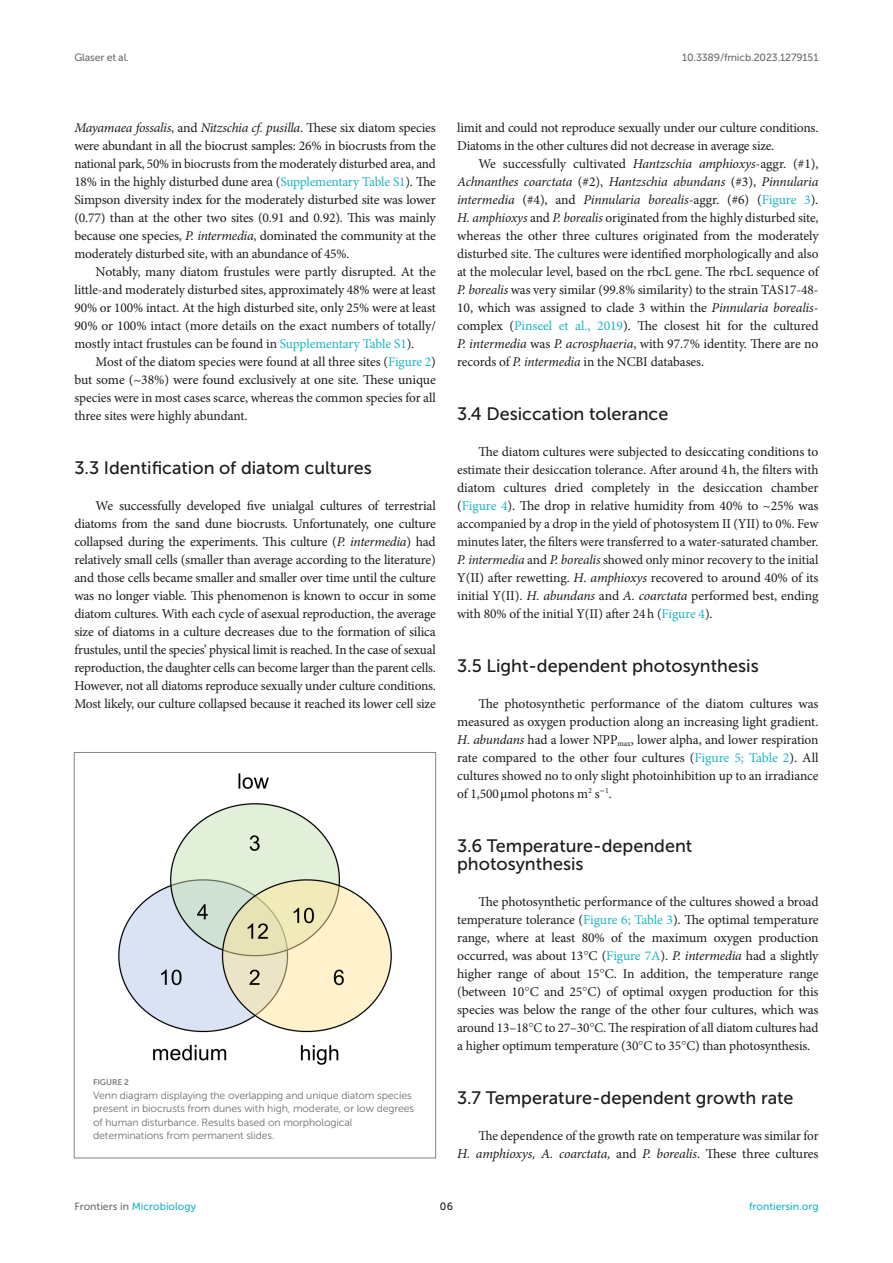
<style>
.page{position:relative;width:893px;height:1263px;background:#fff}
.page>*{position:absolute;margin:0;border:0;box-sizing:border-box;transform-origin:0 0}
.HEAD_2{font:18px/18px "Museo Sans 500";color:#1b1c1b}
.TEXT_FLUSH{font:13.5px/18px "Minion Pro";letter-spacing:-.015em;color:#1b1c1b;text-align:justify}
.TEXT{font:13.5px/18px "Minion Pro";letter-spacing:-.005em;color:#1b1c1b;text-align:justify}
.FIG_LEG{font:10.5px/13.5px "Museo Sans 300";letter-spacing:-.01em;color:#706f70}
.t1{font:10.5px "Museo Sans 500";color:#1db5c3}
.t2{font:10.5px "Museo Sans 500";letter-spacing:-.015em;color:#706f70}
.t3{font:10.5px "Museo Sans 500";color:#1b1c1b}
.FIG_HD{font:8.25px "Museo Sans 700";letter-spacing:-.01em;color:#7e7f7f}
.s1{font-style:italic}
.s2{color:#1db5c3}
.s3{font-family:"STIX General"}
.s4{font-family:"STIX"}
.s5{color:#706f70}
</style>
<div class="page">
<img style="left:118px;top:773px;width:274px;height:292px">
<div style="left:74px;top:752px;width:362px;height:406px;border:1px solid #808285"></div>
<p class="t2" style="left:74px;top:51px;width:56px">Glaser et al.</p>
<p class="t2" style="left:682px;top:51px;width:138px">10.3389/fmicb.2023.1279151</p>
<p class="TEXT_FLUSH" style="left:74px;top:119px;width:363px"><span class="s1">Mayamaea fossalis</span>, and <span class="s1">Nitzschia cf. pusilla</span>. These six diatom species were abundant in all the biocrust samples: 26% in biocrusts from the national park, 50% in biocrusts from the moderately disturbed area, and 18% in the highly disturbed dune area (<span class="s2">Supplementary Table S1</span>). The Simpson diversity index for the moderately disturbed site was lower (0.77) than at the other two sites (0.91 and 0.92). This was mainly because one species, <span class="s1">P. intermedia</span>, dominated the community at the moderately disturbed site, with an abundance of 45%.</p>
<p class="TEXT" style="left:74px;top:263px;width:363px;text-indent:21px">Notably, many diatom frustules were partly disrupted. At the little-and moderately disturbed sites, approximately 48% were at least 90% or 100% intact. At the high disturbed site, only 25% were at least 90% or 100% intact (more details on the exact numbers of totally/ mostly intact frustules can be found in <span class="s2">Supplementary Table S1</span>).</p>
<p class="TEXT" style="left:74px;top:353px;width:363px;text-indent:21px">Most of the diatom species were found at all three sites (<span class="s2">Figure 2</span>) but some (~38%) were found exclusively at one site. These unique species were in most cases scarce, whereas the common species for all three sites were highly abundant.</p>
<p class="HEAD_2" style="left:74px;top:459px;width:299px">3.3 Identification of diatom cultures</p>
<p class="TEXT_FLUSH" style="left:74px;top:497px;width:363px;text-indent:21px">We successfully developed five unialgal cultures of terrestrial diatoms from the sand dune biocrusts. Unfortunately, one culture collapsed during the experiments. This culture (<span class="s1">P. intermedia</span>) had relatively small cells (smaller than average according to the literature) and those cells became smaller and smaller over time until the culture was no longer viable. This phenomenon is known to occur in some diatom cultures. With each cycle of asexual reproduction, the average size of diatoms in a culture decreases due to the formation of silica frustules, until the species’ physical limit is reached. In the case of sexual reproduction, the daughter cells can become larger than the parent cells.<br>However, not all diatoms reproduce sexually under culture conditions.<br>Most likely, our culture collapsed because it reached its lower cell size</p>
<p class="FIG_HD" style="left:93px;top:1077px;width:37px">FIGURE 2</p>
<p class="FIG_LEG" style="left:93px;top:1088px;width:322px">Venn diagram displaying the overlapping and unique diatom species present in biocrusts from dunes with high, moderate, or low degrees of human disturbance. Results based on morphological determinations from permanent slides.</p>
<p class="TEXT_FLUSH" style="left:457px;top:119px;width:363px">limit and could not reproduce sexually under our culture conditions.<br>Diatoms in the other cultures did not decrease in average size.</p>
<p class="TEXT" style="left:457px;top:155px;width:363px;text-indent:21px">We successfully cultivated <span class="s1">Hantzschia amphioxys</span>-aggr. (#1), <span class="s1">Achnanthes coarctata</span> (#2), <span class="s1">Hantzschia abundans</span> (#3), <span class="s1">Pinnularia intermedia</span> (#4), and <span class="s1">Pinnularia borealis</span>-aggr. (#6) (<span class="s2">Figure 3</span>)<span class="s1">.<br>H. amphioxys</span> and <span class="s1">P. borealis</span> originated from the highly disturbed site, whereas the other three cultures originated from the moderately disturbed site. The cultures were identified morphologically and also at the molecular level, based on the rbcL gene. The rbcL sequence of <span class="s1">P. borealis</span> was very similar (99.8% similarity) to the strain TAS17-48- 10, which was assigned to clade 3 within the <span class="s1">Pinnularia borealis&shy;</span>complex (<span class="s2">Pinseel et al., 2019</span>). The closest hit for the cultured <span class="s1">P. intermedia</span> was <span class="s1">P. acrosphaeria</span>, with 97.7% identity. There are no records of <span class="s1">P. intermedia</span> in the NCBI databases.</p>
<p class="HEAD_2" style="left:457px;top:405px;width:213px">3.4 Desiccation tolerance</p>
<p class="TEXT_FLUSH" style="left:457px;top:443px;width:363px;text-indent:21px">The diatom cultures were subjected to desiccating conditions to estimate their desiccation tolerance. After around 4h, the filters with diatom cultures dried completely in the desiccation chamber (<span class="s2">Figure 4</span>). The drop in relative humidity from 40% to ~25% was accompanied by a drop in the yield of photosystem II (YII) to 0%. Few minutes later, the filters were transferred to a water-saturated chamber.<br><span class="s1">P. intermedia</span> and <span class="s1">P. borealis</span> showed only minor recovery to the initial Y(II) after rewetting. <span class="s1">H. amphioxys</span> recovered to around 40% of its initial Y(II). <span class="s1">H. abundans</span> and <span class="s1">A. coarctata</span> performed best, ending with 80% of the initial Y(II) after 24h (<span class="s2">Figure 4</span>).</p>
<p class="HEAD_2" style="left:457px;top:657px;width:303px">3.5 Light-dependent photosynthesis</p>
<p class="TEXT_FLUSH" style="left:457px;top:695px;width:363px;text-indent:21px">The photosynthetic performance of the diatom cultures was measured as oxygen production along an increasing light gradient.<br><span class="s1">H. abundans</span> had a lower NPP<sub>max</sub>, lower alpha, and lower respiration rate compared to the other four cultures (<span class="s2">Figure 5; Table 2</span>). All cultures showed no to only slight photoinhibition up to an irradiance of 1,500<span class="s3">μ</span>mol photons m<sup>2</sup> s<sup>−</sup><sup>1</sup>.</p>
<p class="HEAD_2" style="left:457px;top:837px;width:237px">3.6 Temperature-dependent photosynthesis</p>
<p class="TEXT_FLUSH" style="left:457px;top:893px;width:363px;text-indent:21px">The photosynthetic performance of the cultures showed a broad temperature tolerance (<span class="s2">Figure 6; Table 3</span>). The optimal temperature range, where at least 80% of the maximum oxygen production occurred, was about 13<span class="s4">°</span>C (<span class="s2">Figure 7A</span>). <span class="s1">P. intermedia</span> had a slightly higher range of about 15<span class="s4">°</span>C. In addition, the temperature range (between 10<span class="s4">°</span>C and 25<span class="s4">°</span>C) of optimal oxygen production for this species was below the range of the other four cultures, which was around 13–18<span class="s4">°</span>C to 27–30<span class="s4">°</span>C. The respiration of all diatom cultures had a higher optimum temperature (30<span class="s4">°</span>C to 35<span class="s4">°</span>C) than photosynthesis.</p>
<p class="HEAD_2" style="left:457px;top:1089px;width:338px">3.7 Temperature-dependent growth rate</p>
<p class="TEXT_FLUSH" style="left:457px;top:1127px;width:363px;text-align:right">The dependence of the growth rate on temperature was similar for<br><span class="s1">H. amphioxys, A. coarctata,</span> and <span class="s1">P. borealis</span>. These three cultures</p>
<p class="t1" style="left:74px;top:1200px;width:123px"><span class="s5">Frontiers in</span> Microbiology</p>
<p class="t3" style="left:440px;top:1200px;width:15px">06</p>
<p class="t1" style="left:749px;top:1200px;width:71px">frontiersin.org</p>
</div>
